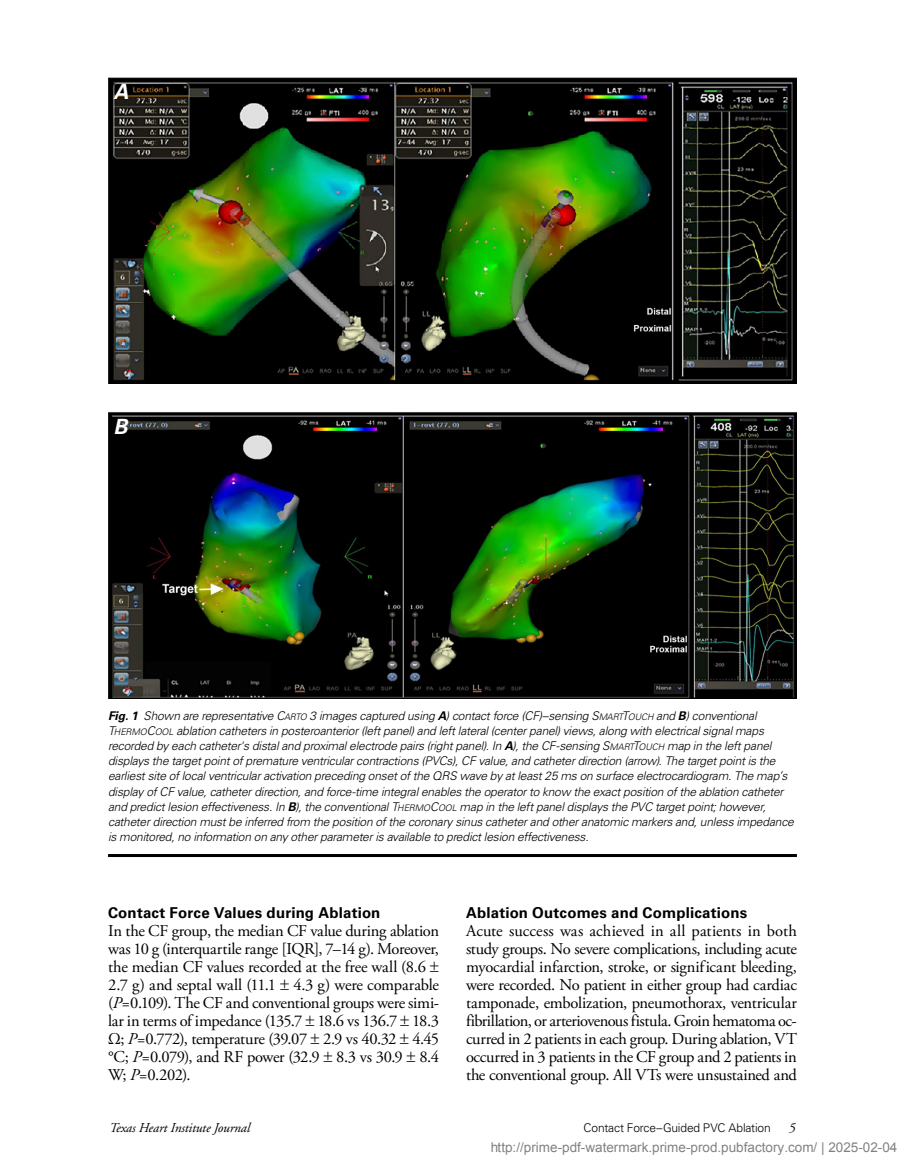
<style>
.page{position:relative;width:905px;height:1175px;background:#fff}
.page>*{position:absolute;margin:0;border:0;box-sizing:border-box;transform-origin:0 0}
.t1{font:italic 700 21px "Univers LT";color:#fff}
.t2{font:16.5px/18px "Adobe Garamond Pro";letter-spacing:-.02em;color:#000}
.t3{font:700 15px "Univers LT";letter-spacing:.01em;color:#000}
.t4{font:13.5px "Arial";color:rgb(0 0 0/.5)}
.t5{font:italic 13.5px "Adobe Garamond";letter-spacing:-.01em;color:#000}
.t6{font:italic 300 12px/15px "Univers LT";letter-spacing:-.015em;color:#000}
.t7{font:300 12px "Univers LT";letter-spacing:-.015em;color:#000}
.s1{font-weight:700}
.s2{font-style:inherit}
.s3{font-size:9px}
.s4{font-style:italic}
.s5{font-family:"Adobe Garamond"}
</style>
<div class="page">
<img style="left:108px;top:77px;width:689px;height:306px">
<img style="left:108px;top:412px;width:689px;height:287px">
<hr style="left:108px;top:854px;width:689px;height:3px;background:#000">
<h1 class="t1" style="left:113px;top:79px;width:17px">A</h1>
<h1 class="t1" style="left:113px;top:414px;width:16px">B</h1>
<p class="t6" style="left:108px;top:708px;width:687px"><span class="s1">Fig. 1</span> Shown are representative <span class="s2">C</span><span class="s3">ARTO</span> 3 images captured using <span class="s1">A</span>) contact force (CF)–sensing <span class="s2">S</span><span class="s3">MART</span><span class="s2">T</span><span class="s3">OUCH</span> and <span class="s1">B</span>) conventional <span class="s2">T</span><span class="s3">HERMO</span><span class="s2">C</span><span class="s3">OOL</span> ablation catheters in posteroanterior (left panel) and left lateral (center panel) views, along with electrical signal maps recorded by each catheter's distal and proximal electrode pairs (right panel). In <span class="s1">A</span>), the CF-sensing <span class="s2">S</span><span class="s3">MART</span><span class="s2">T</span><span class="s3">OUCH</span> map in the left panel displays the target point of premature ventricular contractions (PVCs), CF value, and catheter direction (arrow). The target point is the earliest site of local ventricular activation preceding onset of the QRS wave by at least 25 ms on surface electrocardiogram. The map’s display of CF value, catheter direction, and force-time integral enables the operator to know the exact position of the ablation catheter and predict lesion effectiveness. In <span class="s1">B</span>), the conventional <span class="s2">T</span><span class="s3">HERMO</span><span class="s2">C</span><span class="s3">OOL</span> map in the left panel displays the PVC target point; however, catheter direction must be inferred from the position of the coronary sinus catheter and other anatomic markers and, unless impedance is monitored, no information on any other parameter is available to predict lesion effectiveness.</p>
<p class="t3" style="left:108px;top:904px;width:274px">Contact Force Values during Ablation</p>
<p class="t2" style="left:108px;top:922px;width:332px">In the CF group, the median CF value during ablation was 10 g (interquartile range [IQR], 7–14 g). Moreover, the median CF values recorded at the free wall (8.6<br>2.7 g) and septal wall (11.1 4.3 g) were comparable (<span class="s4">P</span>=0.109). The CF and conventional groups were simi&shy;lar in terms of impedance (135.7 18.6 vs 136.7 18.3<br>Ω; <span class="s4">P</span>=0.772), temperature (39.07 2.9 vs 40.32 4.45 <span class="s5">°</span>C; <span class="s4">P</span>=0.079), and RF power (32.9 8.3 vs 30.9 8.4<br>W; <span class="s4">P</span>=0.202).</p>
<p class="t3" style="left:466px;top:904px;width:283px">Ablation Outcomes and Complications</p>
<p class="t2" style="left:466px;top:922px;width:332px;text-align:justify">Acute success was achieved in all patients in both study groups. No severe complications, including acute myocardial infarction, stroke, or significant bleeding, were recorded. No patient in either group had cardiac tamponade, embolization, pneumothorax, ventricular fibrillation, or arteriovenous fistula. Groin hematoma oc&shy;curred in 2 patients in each group. During ablation, VT occurred in 3 patients in the CF group and 2 patients in the conventional group. All VTs were unsustained and</p>
<p class="t5" style="left:110px;top:1120px;width:142px">Texas Heart Institute Journal</p>
<p class="t7" style="left:583px;top:1120px;width:189px">Contact Force–Guided PVC Ablation</p>
<p class="t5" style="left:788px;top:1120px;width:8px">5</p>
<p class="t4" style="left:490px;top:1140px;width:409px">http://prime-pdf-watermark.prime-prod.pubfactory.com/ | 2025-02-04</p>
</div>
